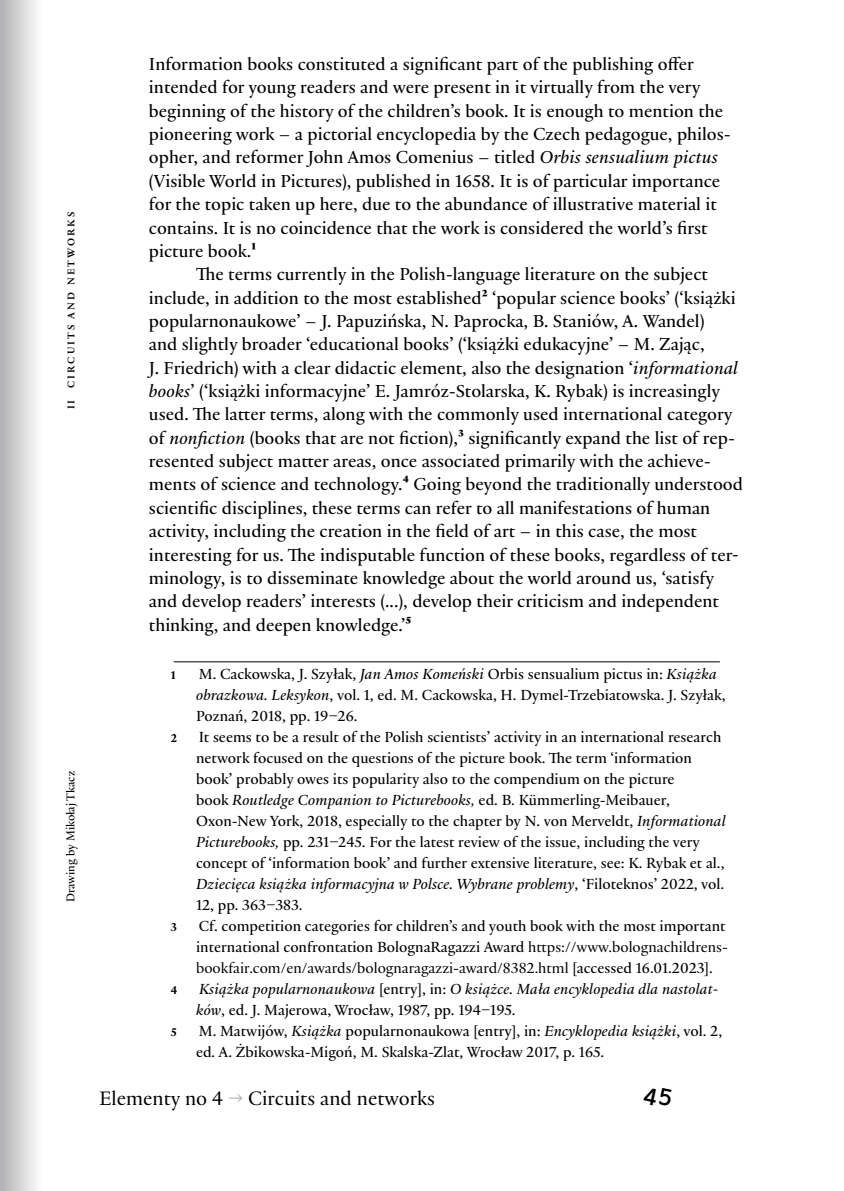
<style>
.page{position:relative;width:844px;height:1191px;background:#fff}
.page>*{position:absolute;margin:0;border:0;box-sizing:border-box;transform-origin:0 0}
.t1{font:24.5px "Programme Regular Rot";color:#000}
.t2{font:21px "Practice";color:#000}
.t3{font:18.72px/23.3px "Practice";color:#000}
.t4{font:15.75px/21px "Practice";color:#000}
.t5{font:italic 15.75px/21px "Practice";color:#000}
.t6{font:12.25px "Practice";color:#000}
.t7{font:800 12.25px "Practice";color:#000}
.t8{font:700 10.5px "Practice";color:#000}
.s1{font-style:italic}
.s2{font-weight:800}
.s3{font-style:inherit}
.s4{font-style:normal}
.s5{color:#b3b4b6}
</style>
<div class="page">
<svg style="left:1px;top:0;width:36px;height:1191px;background:#d2d2d3"></svg>
<hr style="left:0;top:0;width:1px;height:1191px;background:#b3b4b6">
<hr style="left:174px;top:661px;width:545px;height:1px;background:#000">
<p class="t8" style="left:63px;top:409px;width:198px;rotate:-90deg">II Circuits and networks</p>
<p class="t6" style="left:62px;top:902px;width:133px;rotate:-90deg">Drawing by Mikołaj Tkacz</p>
<p class="t3" style="left:149px;top:52px;width:583px">Information books constituted a significant part of the publishing offer intended for young readers and were present in it virtually from the very beginning of the history of the children’s book. It is enough to mention the pioneering work – a pictorial encyclopedia by the Czech pedagogue, philos‑ opher, and reformer John Amos Comenius – titled <span class="s1">Orbis sensualium pictus </span>(Visible World in Pictures), published in 1658. It is of particular importance for the topic taken up here, due to the abundance of illustrative material it contains. It is no coincidence that the work is considered the world’s first picture book.<span class="s2">1</span></p>
<p class="t3" style="left:149px;top:262px;width:595px;text-indent:47px">The terms currently in the Polish‑language literature on the subject include, in addition to the most established<span class="s2">2</span> ‘popular science books’ (‘książki popularnonaukowe’ – J. Papuzińska, N. Paprocka, B. Staniów, A. Wandel)<br>and slightly broader ‘educational books’ (‘książki edukacyjne’ – M. Zając,<br>J. Friedrich) with a clear didactic element, also the designation ‘<span class="s1">informational books</span>’ (‘książki informacyjne’ E. Jamróz‑Stolarska, K. Rybak) is increasingly used. The latter terms, along with the commonly used international category of <span class="s1">nonfiction</span> (books that are not fiction),<span class="s2">3</span> significantly expand the list of rep‑ resented subject matter areas, once associated primarily with the achieve‑ ments of science and technology.<span class="s2">4</span> Going beyond the traditionally understood scientific disciplines, these terms can refer to all manifestations of human activity, including the creation in the field of art – in this case, the most interesting for us. The indisputable function of these books, regardless of ter‑ minology, is to disseminate knowledge about the world around us, ‘satisfy and develop readers’ interests (...), develop their criticism and independent thinking, and deepen knowledge.’<span class="s2">5</span></p>
<p class="t7" style="left:171px;top:665px;width:6px">1</p>
<p class="t4" style="left:196px;top:663px;width:531px">M. Cackowska, J. Szyłak, <span class="s1">Jan Amos Komeński</span> Orbis sensualium pictus in: <span class="s1">Książka obrazkowa. Leksykon</span>, vol. 1, ed. M. Cackowska, H. Dymel‑Trzebiatowska. J. Szyłak,<br>Poznań, 2018, pp. 19–26.</p>
<p class="t7" style="left:171px;top:728px;width:8px">2</p>
<p class="t4" style="left:196px;top:726px;width:531px">It seems to be a result of the Polish scientists’ activity in an international research network focused on the questions of the picture book. The term ‘information book’ probably owes its popularity also to the compendium on the picture<br>book <span class="s1">Routledge Companion to Picturebooks,</span> ed. B. Kümmerling‑Meibauer, Oxon‑New York, 2018, especially to the chapter by N. von Merveldt, <span class="s1">Informational Picturebooks,</span> pp. 231–245. For the latest review of the issue, including the very concept of ‘information book’ and further extensive literature, see: K. Rybak et al., <span class="s1">Dziecięca książka informacyjna w Polsce. Wybrane problemy</span>, ‘Filoteknos’ 2022, vol.<br>12, pp. 363–383.</p>
<p class="t7" style="left:171px;top:917px;width:8px">3</p>
<p class="t4" style="left:196px;top:915px;width:533px">Cf. competition categories for children’s and youth book with the most important international confrontation BolognaRagazzi Award <span class="s3">https://www.bolognachildrens‑ bookfair.com/en/awards/bolognaragazzi‑award/8382.html</span> [accessed 16.01.2023].</p>
<p class="t7" style="left:171px;top:980px;width:8px">4</p>
<p class="t5" style="left:196px;top:978px;width:523px">Książka popularnonaukowa <span class="s4">[entry], in:</span> O książce. Mała encyklopedia dla nastolat‑ ków<span class="s4">, ed. J. Majerowa, Wrocław, 1987, pp. 194–195.</span></p>
<p class="t7" style="left:171px;top:1022px;width:7px">5</p>
<p class="t4" style="left:196px;top:1020px;width:527px">M. Matwijów, <span class="s1">Książka</span> popularnonaukowa [entry], in: <span class="s1">Encyklopedia książki</span>, vol. 2, ed<span class="s1">.</span> A. Żbikowska‑Migoń, M. Skalska‑Zlat, Wrocław 2017, p. 165.</p>
<p class="t2" style="left:99px;top:1084px;width:337px">Elementy no 4 <span class="s5">→</span> Circuits and networks</p>
<h1 class="t1" style="left:643px;top:1081px;width:30px">45</h1>
</div>
